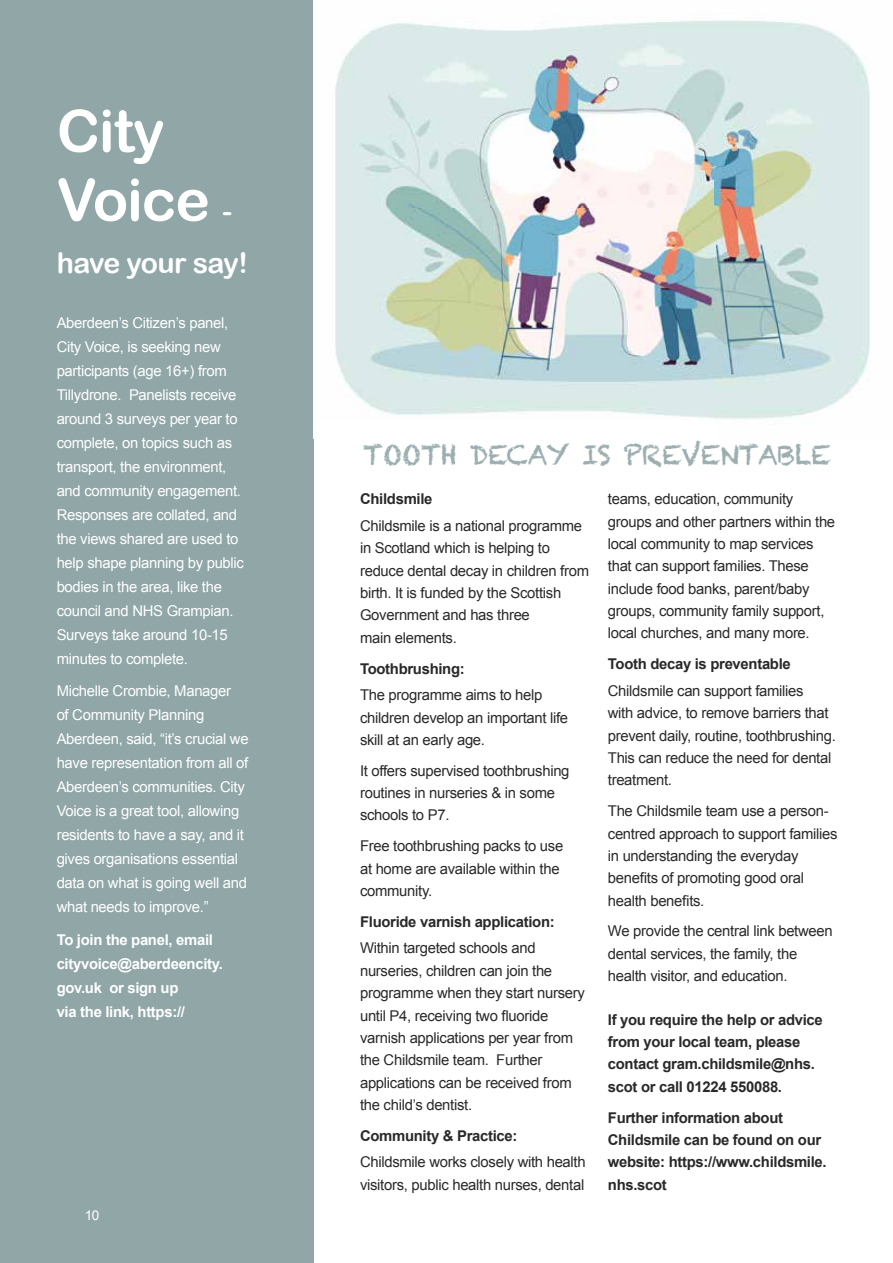
<style>
.page{position:relative;width:893px;height:1263px;background:#fff}
.page>*{position:absolute;margin:0;border:0;box-sizing:border-box;transform-origin:0 0}
.t1{font:58.5px/69px "Arial Rounded MT Bold";letter-spacing:-.02em;color:#fff}
.t2{font:28.5px "Arial Rounded MT Bold";letter-spacing:-.025em;color:#fff}
.t3{font:26.85px "Chalkduster";letter-spacing:-.02em;color:#9baeaf}
.t4{font:14.85px/22.4px "Arial";letter-spacing:-.02em;color:#292929}
.t5{font:14.85px/24px "Arial";letter-spacing:-.02em;color:#fff}
.t6{font:700 14.85px/22.4px "Arial";letter-spacing:-.02em;color:#292929}
.t7{font:700 14.85px/24px "Arial";letter-spacing:-.02em;color:#fff}
.t8{font:13.5px "Arial";color:#fff}
.s1{font-size:28.5px}
</style>
<div class="page">
<div style="left:0;top:0;width:313px;height:1263px;background:#90a6a7"></div>
<img style="left:335px;top:20px;width:535px;height:399px">
<h1 class="t1" style="left:57px;top:96px;width:177px">City<br>Voice <span class="s1">-</span></h1>
<h2 class="t2" style="left:57px;top:246px;width:193px">have your say!</h2>
<p class="t5" style="left:57px;top:311px;width:189px">Aberdeen’s Citizen’s panel,<br>City Voice, is seeking new participants (age 16+) from<br>Tillydrone. Panelists receive around 3 surveys per year to complete, on topics such as transport, the environment, and community engagement.<br>Responses are collated, and the views shared are used to help shape planning by public bodies in the area, like the council and NHS Grampian.<br>Surveys take around 10-15 minutes to complete.</p>
<p class="t5" style="left:57px;top:679px;width:193px">Michelle Crombie, Manager<br>of Community Planning<br>Aberdeen, said, “it’s crucial we have representation from all of<br>Aberdeen’s communities. City<br>Voice is a great tool, allowing residents to have a say, and it gives organisations essential data on what is going well and what needs to improve.”</p>
<p class="t7" style="left:57px;top:928px;width:168px">To join the panel, email cityvoice@aberdeencity. gov.uk or sign up<br>via the link, https://</p>
<p class="t8" style="left:85px;top:1206px;width:16px">10</p>
<h3 class="t3" style="left:363px;top:439px;width:470px">TOOTH DECAY IS PREVENTABLE</h3>
<p class="t6" style="left:360px;top:488px;width:74px">Childsmile</p>
<p class="t4" style="left:360px;top:515px;width:230px">Childsmile is a national programme in Scotland which is helping to reduce dental decay in children from birth. It is funded by the Scottish<br>Government and has three<br>main elements.</p>
<p class="t6" style="left:360px;top:658px;width:106px">Toothbrushing:</p>
<p class="t4" style="left:360px;top:684px;width:210px">The programme aims to help children develop an important life skill at an early age.</p>
<p class="t4" style="left:360px;top:759px;width:211px">It offers supervised toothbrushing routines in nurseries &amp; in some schools to P7.</p>
<p class="t4" style="left:360px;top:835px;width:205px">Free toothbrushing packs to use at home are available within the community.</p>
<p class="t6" style="left:360px;top:911px;width:196px">Fluoride varnish application:</p>
<p class="t4" style="left:360px;top:937px;width:226px">Within targeted schools and nurseries, children can join the programme when they start nursery until P4, receiving two fluoride varnish applications per year from the Childsmile team. Further applications can be received from the child’s dentist.</p>
<p class="t6" style="left:360px;top:1125px;width:159px">Community &amp; Practice:</p>
<p class="t4" style="left:360px;top:1151px;width:227px">Childsmile works closely with health visitors, public health nurses, dental</p>
<p class="t4" style="left:608px;top:488px;width:229px">teams, education, community groups and other partners within the local community to map services that can support families. These include food banks, parent/baby groups, community family support, local churches, and many more.</p>
<p class="t6" style="left:608px;top:653px;width:184px">Tooth decay is preventable</p>
<p class="t4" style="left:608px;top:680px;width:230px">Childsmile can support families<br>with advice, to remove barriers that prevent daily, routine, toothbrushing.<br>This can reduce the need for dental treatment.</p>
<p class="t4" style="left:608px;top:800px;width:231px">The Childsmile team use a person&shy;centred approach to support families in understanding the everyday benefits of promoting good oral health benefits.</p>
<p class="t4" style="left:608px;top:920px;width:226px">We provide the central link between dental services, the family, the health visitor, and education.</p>
<p class="t6" style="left:608px;top:1009px;width:216px">If you require the help or advice from your local team, please contact gram.childsmile@nhs. scot or call 01224 550088.</p>
<p class="t6" style="left:608px;top:1107px;width:220px">Further information about<br>Childsmile can be found on our website: https://www.childsmile. nhs.scot</p>
</div>
